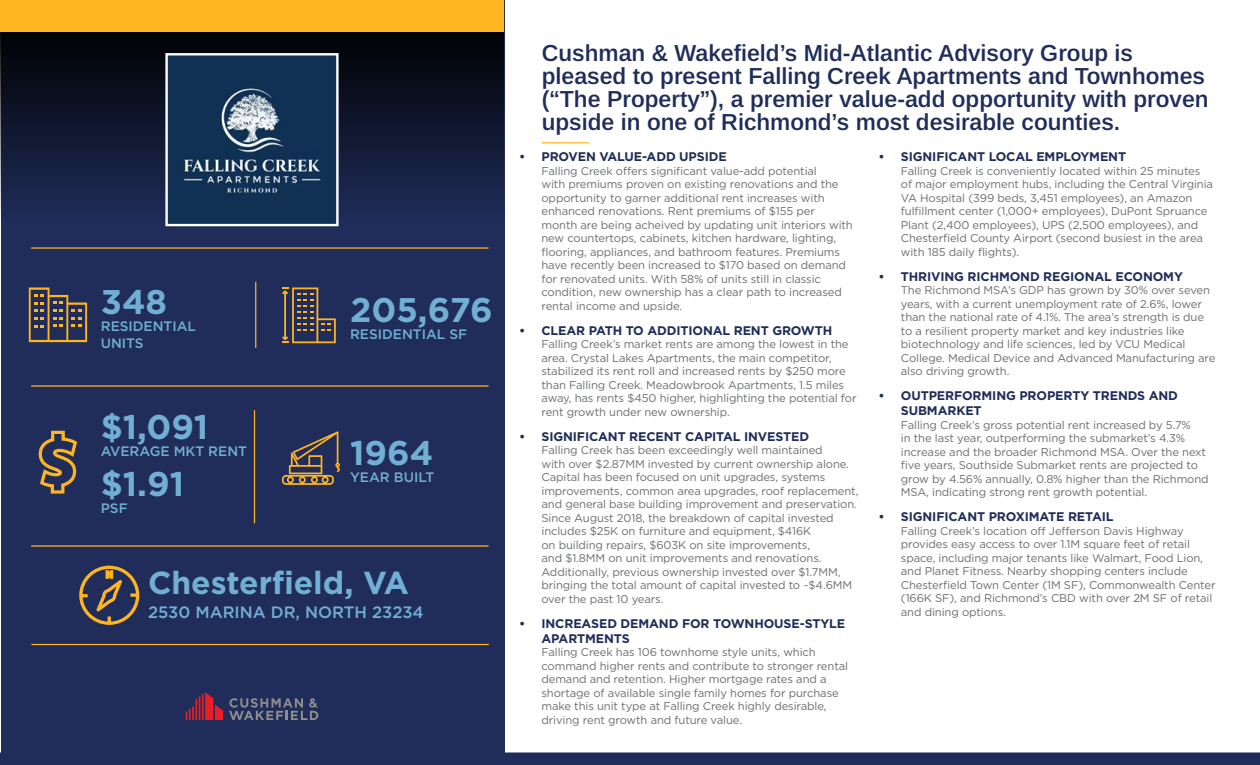
<style>
.page{position:relative;width:1260px;height:765px;background:#fff}
.page>*{position:absolute;margin:0;border:0;box-sizing:border-box;transform-origin:0 0}
.t1{font:700 34.25px "Gotham";color:#72afd4}
.t2{font:700 31.88px "Gotham";color:#72afd4}
.t3{font:600 23.12px/23px "Arimo";color:#202d5a}
.t4{font:500 16.5px "Gotham";color:#72afd4}
.t5{font:500 13.62px/17.1px "Gotham";color:#72afd4}
.t6{font:700 12.5px/15px "Gotham";letter-spacing:-.01em;color:#202d5a}
.t7{font:11.25px/13.5px "Gotham";letter-spacing:-.01em;color:#6b6d6e}
</style>
<div class="page">
<div style="left:1px;top:0;width:504px;height:765px;background:#202d5a"></div>
<div style="left:0;top:32px;width:504px;height:188px;background:linear-gradient(to bottom,#010204,#1f2b57)"></div>
<div style="left:0;top:0;width:504px;height:32px;background:#ffb520"></div>
<div style="left:0;top:752px;width:1260px;height:13px;background:#202d5a"></div>
<hr style="left:542px;top:142px;width:47px;height:1px;background:#ffb520">
<hr style="left:31px;top:385px;width:458px;height:2px;background:#ffb520">
<hr style="left:31px;top:247px;width:458px;height:2px;background:#ffb520">
<hr style="left:31px;top:545px;width:458px;height:2px;background:#ffb520">
<hr style="left:31px;top:644px;width:458px;height:1px;background:#ffb520">
<svg style="left:29px;top:288px;width:58px;height:54px"></svg>
<svg style="left:282px;top:288px;width:54px;height:55px"></svg>
<svg style="left:78px;top:545px;width:62px;height:80px"></svg>
<hr style="left:255px;top:282px;width:1px;height:66px;background:#ffb520">
<svg style="left:282px;top:431px;width:58px;height:54px"></svg>
<hr style="left:254px;top:410px;width:1px;height:113px;background:#ffb520">
<svg style="left:38px;top:430px;width:40px;height:64px"></svg>
<svg style="left:186px;top:692px;width:37px;height:28px"></svg>
<svg style="left:229px;top:698px;width:89px;height:22px"></svg>
<img style="left:168px;top:56px;width:168px;height:167px">
<div style="left:165px;top:53px;width:174px;height:173px;border:2px solid #fff"></div>
<h1 class="t1" style="left:101px;top:279px;width:68px">348</h1>
<p class="t5" style="left:101px;top:317px;width:97px">RESIDENTIAL<br>UNITS</p>
<h1 class="t1" style="left:101px;top:404px;width:109px">$1,091</h1>
<p class="t5" style="left:101px;top:443px;width:148px">AVERAGE MKT RENT</p>
<h1 class="t1" style="left:101px;top:461px;width:85px">$1.91</h1>
<p class="t5" style="left:101px;top:499px;width:28px">PSF</p>
<h1 class="t1" style="left:350px;top:287px;width:144px">205,676</h1>
<p class="t5" style="left:350px;top:326px;width:119px">RESIDENTIAL SF</p>
<h1 class="t1" style="left:350px;top:430px;width:85px">1964</h1>
<p class="t5" style="left:350px;top:468px;width:86px">YEAR BUILT</p>
<h2 class="t2" style="left:148px;top:562px;width:262px">Chesterfield, VA</h2>
<h3 class="t4" style="left:148px;top:602px;width:277px">2530 MARINA DR, NORTH 23234</h3>
<h3 class="t3" style="left:542px;top:42px;width:668px">Cushman &amp; Wakefield’s Mid-Atlantic Advisory Group is pleased to present Falling Creek Apartments and Townhomes (“The Property”), a premier value-add opportunity with proven upside in one of Richmond’s most desirable counties.</h3>
<p class="t6" style="left:519px;top:149px;width:209px">• PROVEN VALUE-ADD UPSIDE</p>
<p class="t7" style="left:542px;top:164px;width:313px">Falling Creek offers significant value-add potential<br>with premiums proven on existing renovations and the opportunity to garner additional rent increases with enhanced renovations. Rent premiums of $155 per month are being acheived by updating unit interiors with new countertops, cabinets, kitchen hardware, lighting, flooring, appliances, and bathroom features. Premiums have recently been increased to $170 based on demand for renovated units. With 58% of units still in classic condition, new ownership has a clear path to increased rental income and upside.</p>
<p class="t6" style="left:519px;top:323px;width:315px">• CLEAR PATH TO ADDITIONAL RENT GROWTH</p>
<p class="t7" style="left:541px;top:337px;width:317px">Falling Creek’s market rents are among the lowest in the area. Crystal Lakes Apartments, the main competitor, stabilized its rent roll and increased rents by $250 more than Falling Creek. Meadowbrook Apartments, 1.5 miles away, has rents $450 higher, highlighting the potential for rent growth under new ownership.</p>
<p class="t6" style="left:519px;top:429px;width:292px">• SIGNIFICANT RECENT CAPITAL INVESTED</p>
<p class="t7" style="left:542px;top:443px;width:318px">Falling Creek has been exceedingly well maintained<br>with over $2.87MM invested by current ownership alone.<br>Capital has been focused on unit upgrades, systems improvements, common area upgrades, roof replacement, and general base building improvement and preservation.<br>Since August 2018, the breakdown of capital invested includes $25K on furniture and equipment, $416K<br>on building repairs, $603K on site improvements,<br>and $1.8MM on unit improvements and renovations.<br>Additionally, previous ownership invested over $1.7MM, bringing the total amount of capital invested to ~$4.6MM over the past 10 years.</p>
<p class="t6" style="left:542px;top:616px;width:305px;text-indent:-22px">• INCREASED DEMAND FOR TOWNHOUSE-STYLE<br>APARTMENTS</p>
<p class="t7" style="left:542px;top:645px;width:308px">Falling Creek has 106 townhome style units, which command higher rents and contribute to stronger rental demand and retention. Higher mortgage rates and a shortage of available single family homes for purchase make this unit type at Falling Creek highly desirable, driving rent growth and future value.</p>
<p class="t6" style="left:878px;top:149px;width:249px">• SIGNIFICANT LOCAL EMPLOYMENT</p>
<p class="t7" style="left:901px;top:164px;width:314px">Falling Creek is conveniently located within 25 minutes of major employment hubs, including the Central Virginia VA Hospital (399 beds, 3,451 employees), an Amazon fulfillment center (1,000+ employees), DuPont Spruance Plant (2,400 employees), UPS (2,500 employees), and Chesterfield County Airport (second busiest in the area with 185 daily flights).</p>
<p class="t6" style="left:878px;top:269px;width:306px">• THRIVING RICHMOND REGIONAL ECONOMY</p>
<p class="t7" style="left:901px;top:283px;width:316px">The Richmond MSA’s GDP has grown by 30% over seven years, with a current unemployment rate of 2.6%, lower than the national rate of 4.1%. The area’s strength is due to a resilient property market and key industries like biotechnology and life sciences, led by VCU Medical College. Medical Device and Advanced Manufacturing are also driving growth.</p>
<p class="t6" style="left:901px;top:388px;width:279px;text-indent:-22px">• OUTPERFORMING PROPERTY TRENDS AND<br>SUBMARKET</p>
<p class="t7" style="left:901px;top:418px;width:309px">Falling Creek’s gross potential rent increased by 5.7%<br>in the last year, outperforming the submarket’s 4.3% increase and the broader Richmond MSA. Over the next five years, Southside Submarket rents are projected to grow by 4.56% annually, 0.8% higher than the Richmond MSA, indicating strong rent growth potential.</p>
<p class="t6" style="left:878px;top:509px;width:237px">• SIGNIFICANT PROXIMATE RETAIL</p>
<p class="t7" style="left:901px;top:524px;width:316px">Falling Creek’s location off Jefferson Davis Highway provides easy access to over 1.1M square feet of retail space, including major tenants like Walmart, Food Lion, and Planet Fitness. Nearby shopping centers include Chesterfield Town Center (1M SF), Commonwealth Center (166K SF), and Richmond’s CBD with over 2M SF of retail and dining options.</p>
</div>
